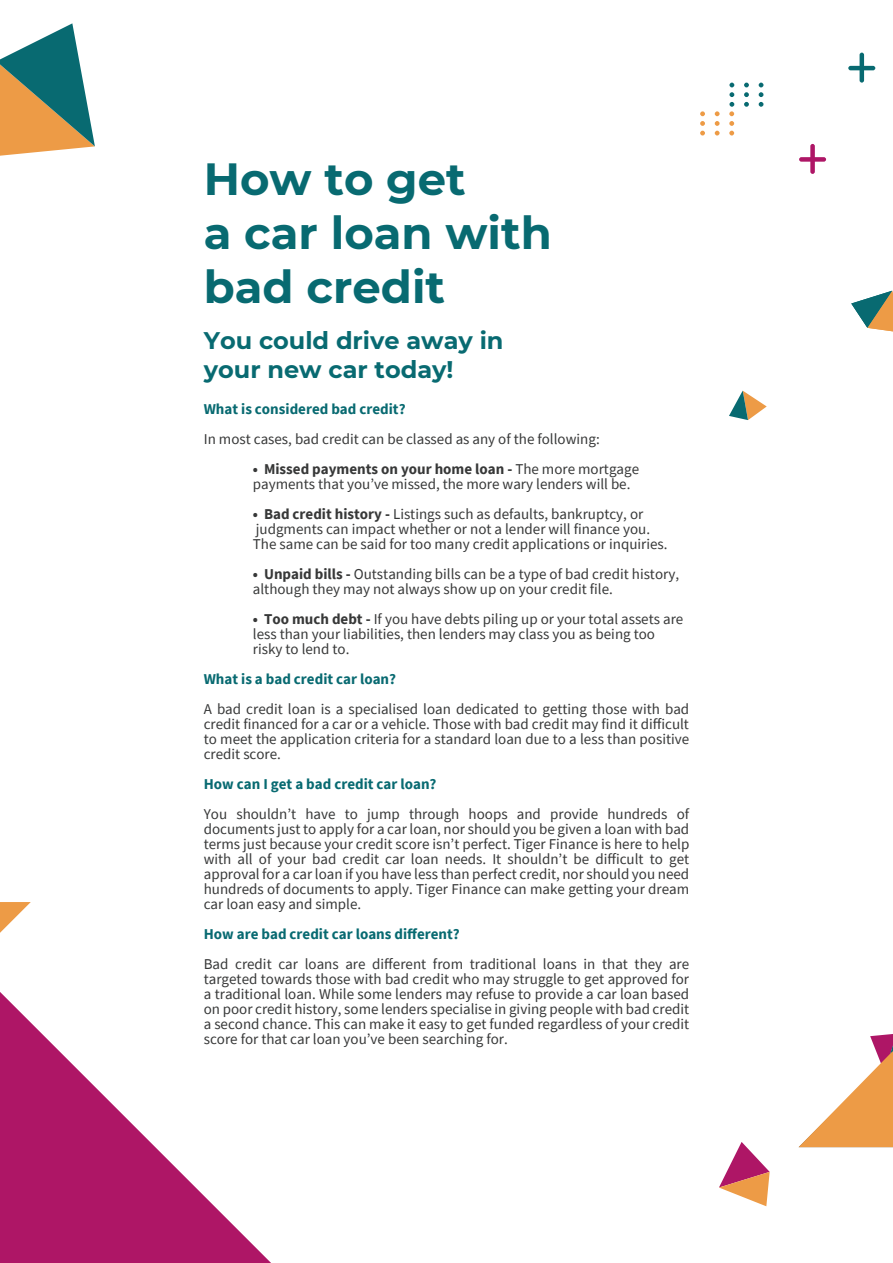
<style>
.page{position:relative;width:893px;height:1263px;background:#fff}
.page>*{position:absolute;margin:0;border:0;box-sizing:border-box;transform-origin:0 0}
.t1{font:700 45px/54px "Montserrat";color:#086a71}
.t2{font:700 24px/28.8px "Montserrat";color:#086a71}
.t3{font:15px/15px "Source Sans Pro";color:#373838}
.t4{font:700 15px "Source Sans Pro";color:#086a71}
.s1{font-weight:700}
</style>
<div class="page">
<svg style="left:0;top:902px;width:31px;height:31px"></svg>
<svg style="left:0;top:23px;width:95px;height:133px"></svg>
<svg style="left:719px;top:1142px;width:51px;height:64px"></svg>
<svg style="left:729px;top:391px;width:38px;height:29px"></svg>
<svg style="left:744px;top:83px;width:5px;height:24px"></svg>
<svg style="left:759px;top:83px;width:4px;height:24px"></svg>
<svg style="left:700px;top:111px;width:5px;height:24px"></svg>
<svg style="left:715px;top:111px;width:5px;height:24px"></svg>
<svg style="left:729px;top:83px;width:5px;height:52px"></svg>
<svg style="left:799px;top:144px;width:27px;height:30px"></svg>
<svg style="left:848px;top:53px;width:27px;height:30px"></svg>
<svg style="left:851px;top:291px;width:42px;height:41px"></svg>
<svg style="left:799px;top:1034px;width:94px;height:113px"></svg>
<svg style="left:0;top:992px;width:271px;height:271px"></svg>
<h1 class="t1" style="left:204px;top:155px;width:349px">How to get<br>a car loan with bad credit</h1>
<h2 class="t2" style="left:204px;top:328px;width:301px">You could drive away in your new car today!</h2>
<p class="t4" style="left:204px;top:404px;width:203px">What is considered bad credit?</p>
<p class="t3" style="left:253px;top:426px;width:388px;line-height:30px;text-indent:-49px">In most cases, bad credit can be classed as any of the following:<br><span class="s1">ï Missed payments on your home loan -</span> The more mortgage</p>
<p class="t3" style="left:253px;top:471px;width:392px;line-height:30px">payments that you’ve missed, the more wary lenders will be.<br><span class="s1">ï Bad credit history -</span> Listings such as defaults, bankruptcy, or</p>
<p class="t3" style="left:253px;top:523px;width:416px">judgments can impact whether or not a lender will finance you.<br>The same can be said for too many credit applications or inquiries.</p>
<p class="t3" style="left:253px;top:568px;width:428px"><span class="s1">ï Unpaid bills -</span> Outstanding bills can be a type of bad credit history, although they may not always show up on your credit file.</p>
<p class="t3" style="left:253px;top:613px;width:432px"><span class="s1">ï Too much debt -</span> If you have debts piling up or your total assets are less than your liabilities, then lenders may class you as being too risky to lend to.</p>
<p class="t4" style="left:204px;top:674px;width:194px">What is a bad credit car loan?</p>
<p class="t3" style="left:204px;top:703px;width:487px;text-align:justify">A bad credit loan is a specialised loan dedicated to getting those with bad credit financed for a car or a vehicle. Those with bad credit may find it difficult to meet the application criteria for a standard loan due to a less than positive credit score.</p>
<p class="t4" style="left:204px;top:779px;width:234px">How can I get a bad credit car loan?</p>
<p class="t3" style="left:204px;top:808px;width:487px;text-align:justify">You shouldn’t have to jump through hoops and provide hundreds of documents just to apply for a car loan, nor should you be given a loan with bad terms just because your credit score isn’t perfect. Tiger Finance is here to help with all of your bad credit car loan needs. It shouldn’t be difficult to get approval for a car loan if you have less than perfect credit, nor should you need hundreds of documents to apply. Tiger Finance can make getting your dream car loan easy and simple.</p>
<p class="t4" style="left:204px;top:924px;width:258px">How are bad credit car loans different?</p>
<p class="t3" style="left:204px;top:957px;width:487px;text-align:justify">Bad credit car loans are different from traditional loans in that they are targeted towards those with bad credit who may struggle to get approved for a traditional loan. While some lenders may refuse to provide a car loan based on poor credit history, some lenders specialise in giving people with bad credit a second chance. This can make it easy to get funded regardless of your credit score for that car loan you’ve been searching for.</p>
</div>
